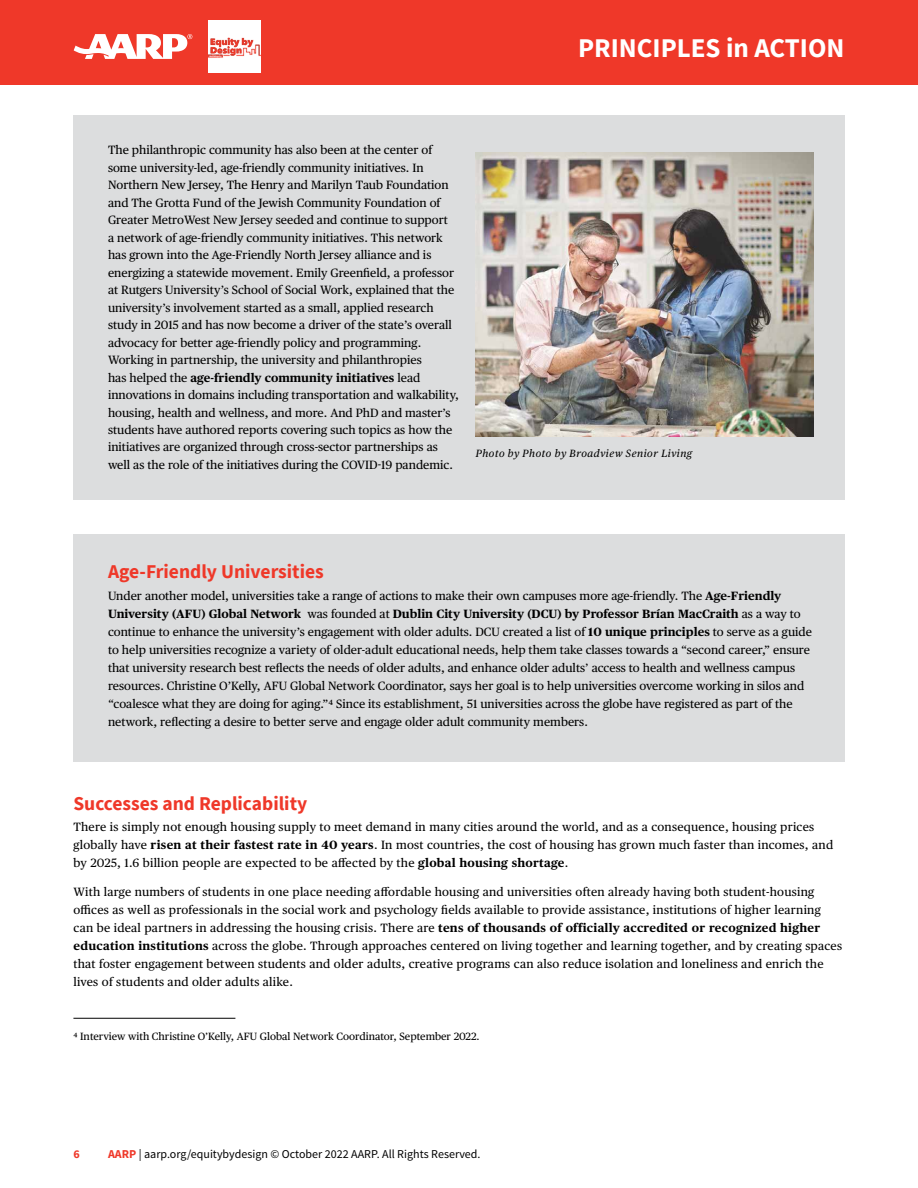
<style>
.page{position:relative;width:918px;height:1188px;background:#fff}
.page>*{position:absolute;margin:0;border:0;box-sizing:border-box;transform-origin:0 0}
.t1{font:700 27px "Source Sans Pro";color:#fff}
.t2{font:700 19.5px "Source Sans Pro";color:#ef3829}
.t3{font:12px/17.4px "Publico Text";color:#000}
.t4{font:12px/18px "Publico Text";letter-spacing:.02em;color:#000}
.t5{font:12px "Source Sans Pro";color:#000}
.t6{font:700 12px "Source Sans Pro";color:#ef3829}
.t7{font:10.5px "Publico Text";color:#000}
.t8{font:italic 10.5px "Publico Text";letter-spacing:.05em;color:#000}
.s1{font-weight:700}
.s2{font-weight:700;color:#ef3829}
</style>
<div class="page">
<div style="left:0;top:0;width:918px;height:85px;background:#ef3829"></div>
<svg style="left:74px;top:34px;width:118px;height:25px"></svg>
<img style="left:209px;top:21px;width:52px;height:51px">
<hr style="left:73px;top:1018px;width:162px;height:1px;background:#000">
<div style="left:73px;top:534px;width:772px;height:227px;background:#dcddde"></div>
<div style="left:73px;top:115px;width:772px;height:385px;background:#dcddde"></div>
<img style="left:476px;top:153px;width:337px;height:283px">
<h1 class="t1" style="left:578px;top:29px;width:268px">PRINCIPLES in ACTION</h1>
<p class="t3" style="left:108px;top:141px;width:352px">The philanthropic community has also been at the center of some university-led, age-friendly community initiatives. In Northern New Jersey, The Henry and Marilyn Taub Foundation and The Grotta Fund of the Jewish Community Foundation of Greater MetroWest New Jersey seeded and continue to support<br>a network of age-friendly community initiatives. This network has grown into the Age-Friendly North Jersey alliance and is energizing a statewide movement. Emily Greenfield, a professor at Rutgers University’s School of Social Work, explained that the university’s involvement started as a small, applied research study in 2015 and has now become a driver of the state’s overall advocacy for better age-friendly policy and programming.<br>Working in partnership, the university and philanthropies<br>has helped the <span class="s1">age-friendly community initiatives</span> lead innovations in domains including transportation and walkability, housing, health and wellness, and more. And PhD and master’s students have authored reports covering such topics as how the initiatives are organized through cross-sector partnerships as well as the role of the initiatives during the COVID-19 pandemic.</p>
<p class="t8" style="left:476px;top:446px;width:218px">Photo by Photo by Broadview Senior Living</p>
<h2 class="t2" style="left:108px;top:559px;width:217px">Age-Friendly Universities</h2>
<p class="t3" style="left:108px;top:586px;width:705px;line-height:18px">Under another model, universities take a range of actions to make their own campuses more age-friendly. The <span class="s1">Age-Friendly University (AFU) Global Network</span> was founded at <span class="s1">Dublin City University (DCU) by Professor Brían MacCraith</span> as a way to continue to enhance the university’s engagement with older adults. DCU created a list of <span class="s1">10 unique principles</span> to serve as a guide to help universities recognize a variety of older-adult educational needs, help them take classes towards a “second career,” ensure that university research best reflects the needs of older adults, and enhance older adults’ access to health and wellness campus resources. Christine O’Kelly, AFU Global Network Coordinator, says her goal is to help universities overcome working in silos and “coalesce what they are doing for aging.”4 Since its establishment, 51 universities across the globe have registered as part of the network, reflecting a desire to better serve and engage older adult community members.</p>
<h2 class="t2" style="left:73px;top:790px;width:235px">Successes and Replicability</h2>
<p class="t4" style="left:73px;top:817px;width:761px">There is simply not enough housing supply to meet demand in many cities around the world, and as a consequence, housing prices globally have <span class="s1">risen at their fastest rate in 40 years</span>. In most countries, the cost of housing has grown much faster than incomes, and by 2025, 1.6 billion people are expected to be affected by the <span class="s1">global housing shortage</span>.</p>
<p class="t4" style="left:73px;top:882px;width:770px">With large numbers of students in one place needing affordable housing and universities often already having both student-housing offices as well as professionals in the social work and psychology fields available to provide assistance, institutions of higher learning can be ideal partners in addressing the housing crisis. There are <span class="s1">tens of thousands of officially accredited or recognized higher education institutions</span> across the globe. Through approaches centered on living together and learning together, and by creating spaces that foster engagement between students and older adults, creative programs can also reduce isolation and loneliness and enrich the lives of students and older adults alike.</p>
<p class="t7" style="left:73px;top:1029px;width:408px">4 Interview with Christine O’Kelly, AFU Global Network Coordinator, September 2022.</p>
<p class="t6" style="left:74px;top:1146px;width:8px">6</p>
<p class="t5" style="left:108px;top:1147px;width:374px"><span class="s2">AARP</span> | aarp.org/equitybydesign © October 2022 AARP. All Rights Reserved.</p>
</div>
